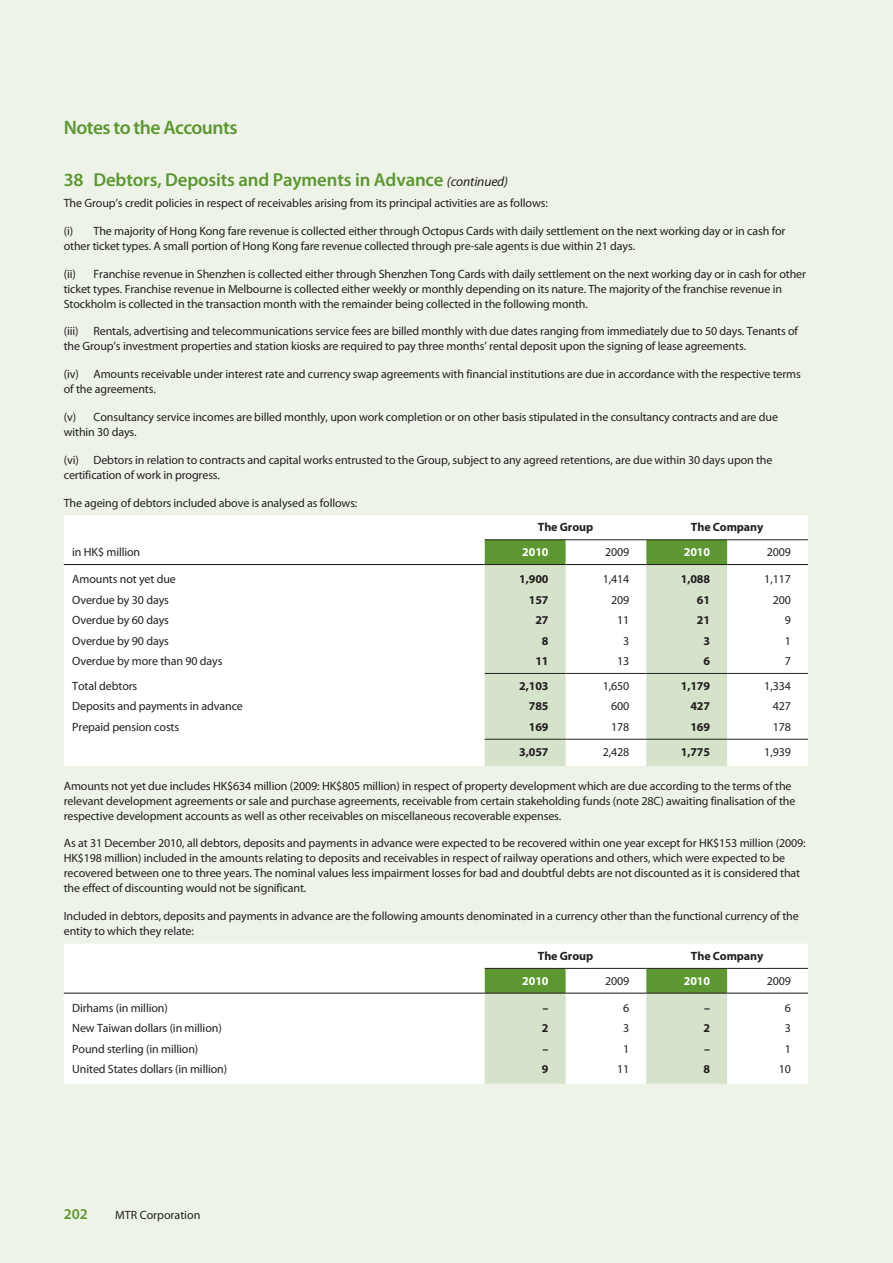
<style>
.page{position:relative;width:893px;height:1263px;background:#eef3e8}
.page>*{position:absolute;margin:0;border:0;box-sizing:border-box;transform-origin:0 0}
.t1{font:600 19.5px "Myriad Pro";letter-spacing:-.03em;color:#5c9731}
.t2{font:600 18.75px "Myriad Pro";letter-spacing:-.01em;color:#5c9731}
.t3{font:600 15px "Myriad Pro";color:#5c9731}
.t4{font:12px/15px "Myriad Pro";letter-spacing:-.01em;color:#231f20}
.t5{font:700 12px "Myriad Pro";letter-spacing:-.01em;color:#231f20}
.t6{font:700 12px "Myriad Pro";letter-spacing:-.01em;color:#fff}
.s1{font-weight:400;font-style:italic;font-size:13.5px;color:#231f20}
</style>
<div class="page">
<div style="left:64px;top:515px;width:744px;height:251px;background:#fff"></div>
<svg style="left:485px;top:540px;width:242px;height:24px;background:#91b774"></svg>
<svg style="left:485px;top:565px;width:242px;height:201px;background:#e3ebdb"></svg>
<hr style="left:485px;top:539px;width:81px;height:1px;background:#231f20">
<hr style="left:566px;top:539px;width:80px;height:1px;background:#231f20">
<hr style="left:646px;top:539px;width:81px;height:1px;background:#231f20">
<hr style="left:727px;top:539px;width:81px;height:1px;background:#231f20">
<hr style="left:64px;top:564px;width:421px;height:1px;background:#231f20">
<hr style="left:485px;top:564px;width:81px;height:1px;background:#231f20">
<hr style="left:566px;top:564px;width:80px;height:1px;background:#231f20">
<hr style="left:646px;top:564px;width:81px;height:1px;background:#231f20">
<hr style="left:727px;top:564px;width:81px;height:1px;background:#231f20">
<hr style="left:485px;top:673px;width:81px;height:1px;background:#231f20">
<hr style="left:566px;top:673px;width:80px;height:1px;background:#231f20">
<hr style="left:646px;top:673px;width:81px;height:1px;background:#231f20">
<hr style="left:727px;top:673px;width:81px;height:1px;background:#231f20">
<hr style="left:485px;top:739px;width:81px;height:1px;background:#231f20">
<hr style="left:566px;top:739px;width:80px;height:1px;background:#231f20">
<hr style="left:646px;top:739px;width:81px;height:1px;background:#231f20">
<hr style="left:727px;top:739px;width:81px;height:1px;background:#231f20">
<div style="left:64px;top:944px;width:744px;height:140px;background:#fff"></div>
<svg style="left:485px;top:969px;width:242px;height:115px;background:#d2e1c6"></svg>
<hr style="left:485px;top:968px;width:81px;height:1px;background:#231f20">
<hr style="left:566px;top:968px;width:80px;height:1px;background:#231f20">
<hr style="left:646px;top:968px;width:81px;height:1px;background:#231f20">
<hr style="left:727px;top:968px;width:81px;height:1px;background:#231f20">
<hr style="left:64px;top:993px;width:421px;height:1px;background:#231f20">
<hr style="left:485px;top:993px;width:81px;height:1px;background:#231f20">
<hr style="left:566px;top:993px;width:80px;height:1px;background:#231f20">
<hr style="left:646px;top:993px;width:81px;height:1px;background:#231f20">
<hr style="left:727px;top:993px;width:81px;height:1px;background:#231f20">
<h1 class="t1" style="left:64px;top:115px;width:175px">Notes to the Accounts</h1>
<h2 class="t2" style="left:64px;top:168px;width:446px">38 Debtors, Deposits and Payments in Advance <span class="s1">(continued)</span></h2>
<p class="t4" style="left:64px;top:195px;width:486px">The Group’s credit policies in respect of receivables arising from its principal activities are as follows:</p>
<p class="t4" style="left:64px;top:223px;width:723px">(i) The majority of Hong Kong fare revenue is collected either through Octopus Cards with daily settlement on the next working day or in cash for other ticket types. A small portion of Hong Kong fare revenue collected through pre-sale agents is due within 21 days.</p>
<p class="t4" style="left:64px;top:266px;width:744px">(ii) Franchise revenue in Shenzhen is collected either through Shenzhen Tong Cards with daily settlement on the next working day or in cash for other ticket types. Franchise revenue in Melbourne is collected either weekly or monthly depending on its nature. The majority of the franchise revenue in<br>Stockholm is collected in the transaction month with the remainder being collected in the following month.</p>
<p class="t4" style="left:64px;top:324px;width:16px">(iii)</p>
<p class="t4" style="left:64px;top:324px;width:736px;text-indent:30px">Rentals, advertising and telecommunications service fees are billed monthly with due dates ranging from immediately due to 50 days. Tenants of the Group’s investment properties and station kiosks are required to pay three months’ rental deposit upon the signing of lease agreements.</p>
<p class="t4" style="left:64px;top:366px;width:739px">(iv) Amounts receivable under interest rate and currency swap agreements with financial institutions are due in accordance with the respective terms of the agreements.</p>
<p class="t4" style="left:64px;top:409px;width:716px">(v) Consultancy service incomes are billed monthly, upon work completion or on other basis stipulated in the consultancy contracts and are due within 30 days.</p>
<p class="t4" style="left:64px;top:452px;width:710px">(vi) Debtors in relation to contracts and capital works entrusted to the Group, subject to any agreed retentions, are due within 30 days upon the certification of work in progress.</p>
<p class="t4" style="left:64px;top:495px;width:295px">The ageing of debtors included above is analysed as follows:</p>
<p class="t5" style="left:538px;top:520px;width:57px">The Group</p>
<p class="t5" style="left:691px;top:520px;width:74px">The Company</p>
<p class="t4" style="left:72px;top:544px;width:70px">in HK$ million</p>
<p class="t6" style="left:522px;top:544px;width:28px">2010</p>
<p class="t4" style="left:605px;top:544px;width:26px">2009</p>
<p class="t6" style="left:684px;top:544px;width:28px">2010</p>
<p class="t4" style="left:767px;top:544px;width:26px">2009</p>
<p class="t4" style="left:72px;top:571px;width:105px">Amounts not yet due</p>
<p class="t5" style="left:519px;top:571px;width:31px">1,900</p>
<p class="t4" style="left:603px;top:571px;width:28px">1,414</p>
<p class="t5" style="left:681px;top:571px;width:31px">1,088</p>
<p class="t4" style="left:764px;top:571px;width:28px">1,117</p>
<p class="t4" style="left:72px;top:592px;width:98px">Overdue by 30 days</p>
<p class="t5" style="left:529px;top:592px;width:21px">157</p>
<p class="t4" style="left:611px;top:592px;width:20px">209</p>
<p class="t5" style="left:697px;top:592px;width:15px">61</p>
<p class="t4" style="left:773px;top:592px;width:20px">200</p>
<p class="t4" style="left:72px;top:612px;width:98px">Overdue by 60 days</p>
<p class="t5" style="left:535px;top:612px;width:15px">27</p>
<p class="t4" style="left:617px;top:612px;width:14px">11</p>
<p class="t5" style="left:697px;top:612px;width:15px">21</p>
<p class="t4" style="left:785px;top:612px;width:8px">9</p>
<p class="t4" style="left:72px;top:633px;width:98px">Overdue by 90 days</p>
<p class="t5" style="left:542px;top:633px;width:8px">8</p>
<p class="t4" style="left:623px;top:633px;width:8px">3</p>
<p class="t5" style="left:703px;top:633px;width:8px">3</p>
<p class="t4" style="left:785px;top:633px;width:8px">1</p>
<p class="t4" style="left:72px;top:653px;width:152px">Overdue by more than 90 days</p>
<p class="t5" style="left:535px;top:653px;width:15px">11</p>
<p class="t4" style="left:617px;top:653px;width:14px">13</p>
<p class="t5" style="left:703px;top:653px;width:8px">6</p>
<p class="t4" style="left:785px;top:653px;width:8px">7</p>
<p class="t4" style="left:72px;top:678px;width:67px">Total debtors</p>
<p class="t5" style="left:519px;top:678px;width:31px">2,103</p>
<p class="t4" style="left:603px;top:678px;width:28px">1,650</p>
<p class="t5" style="left:681px;top:678px;width:31px">1,179</p>
<p class="t4" style="left:764px;top:678px;width:28px">1,334</p>
<p class="t4" style="left:72px;top:699px;width:172px">Deposits and payments in advance</p>
<p class="t5" style="left:529px;top:698px;width:21px">785</p>
<p class="t4" style="left:611px;top:699px;width:20px">600</p>
<p class="t5" style="left:690px;top:698px;width:21px">427</p>
<p class="t4" style="left:773px;top:699px;width:20px">427</p>
<p class="t4" style="left:72px;top:719px;width:108px">Prepaid pension costs</p>
<p class="t5" style="left:529px;top:719px;width:21px">169</p>
<p class="t4" style="left:611px;top:719px;width:20px">178</p>
<p class="t5" style="left:690px;top:719px;width:21px">169</p>
<p class="t4" style="left:773px;top:719px;width:20px">178</p>
<p class="t5" style="left:519px;top:744px;width:31px">3,057</p>
<p class="t4" style="left:603px;top:744px;width:28px">2,428</p>
<p class="t5" style="left:681px;top:744px;width:31px">1,775</p>
<p class="t4" style="left:764px;top:744px;width:28px">1,939</p>
<p class="t4" style="left:64px;top:778px;width:733px">Amounts not yet due includes HK$634 million (2009: HK$805 million) in respect of property development which are due according to the terms of the relevant development agreements or sale and purchase agreements, receivable from certain stakeholding funds (note 28C) awaiting finalisation of the respective development accounts as well as other receivables on miscellaneous recoverable expenses.</p>
<p class="t4" style="left:64px;top:836px;width:743px">As at 31 December 2010, all debtors, deposits and payments in advance were expected to be recovered within one year except for HK$153 million (2009:<br>HK$198 million) included in the amounts relating to deposits and receivables in respect of railway operations and others, which were expected to be recovered between one to three years. The nominal values less impairment losses for bad and doubtful debts are not discounted as it is considered that the effect of discounting would not be significant.</p>
<p class="t4" style="left:64px;top:908px;width:736px">Included in debtors, deposits and payments in advance are the following amounts denominated in a currency other than the functional currency of the entity to which they relate:</p>
<p class="t5" style="left:538px;top:948px;width:57px">The Group</p>
<p class="t5" style="left:691px;top:948px;width:74px">The Company</p>
<p class="t6" style="left:522px;top:973px;width:28px">2010</p>
<p class="t4" style="left:605px;top:973px;width:26px">2009</p>
<p class="t6" style="left:684px;top:973px;width:28px">2010</p>
<p class="t4" style="left:767px;top:973px;width:26px">2009</p>
<p class="t4" style="left:72px;top:1000px;width:97px">Dirhams (in million)</p>
<p class="t5" style="left:543px;top:1000px;width:7px">–</p>
<p class="t4" style="left:623px;top:1000px;width:8px">6</p>
<p class="t5" style="left:704px;top:1000px;width:7px">–</p>
<p class="t4" style="left:785px;top:1000px;width:8px">6</p>
<p class="t4" style="left:72px;top:1020px;width:151px">New Taiwan dollars (in million)</p>
<p class="t5" style="left:542px;top:1020px;width:8px">2</p>
<p class="t4" style="left:623px;top:1020px;width:8px">3</p>
<p class="t5" style="left:703px;top:1020px;width:8px">2</p>
<p class="t4" style="left:785px;top:1020px;width:8px">3</p>
<p class="t4" style="left:72px;top:1041px;width:128px">Pound sterling (in million)</p>
<p class="t5" style="left:543px;top:1041px;width:7px">–</p>
<p class="t4" style="left:623px;top:1041px;width:8px">1</p>
<p class="t5" style="left:704px;top:1041px;width:7px">–</p>
<p class="t4" style="left:785px;top:1041px;width:8px">1</p>
<p class="t4" style="left:72px;top:1061px;width:156px">United States dollars (in million)</p>
<p class="t5" style="left:542px;top:1061px;width:8px">9</p>
<p class="t4" style="left:617px;top:1061px;width:14px">11</p>
<p class="t5" style="left:703px;top:1061px;width:8px">8</p>
<p class="t4" style="left:779px;top:1061px;width:14px">10</p>
<p class="t3" style="left:64px;top:1204px;width:26px">202</p>
<p class="t4" style="left:115px;top:1207px;width:87px">MTR Corporation</p>
</div>
